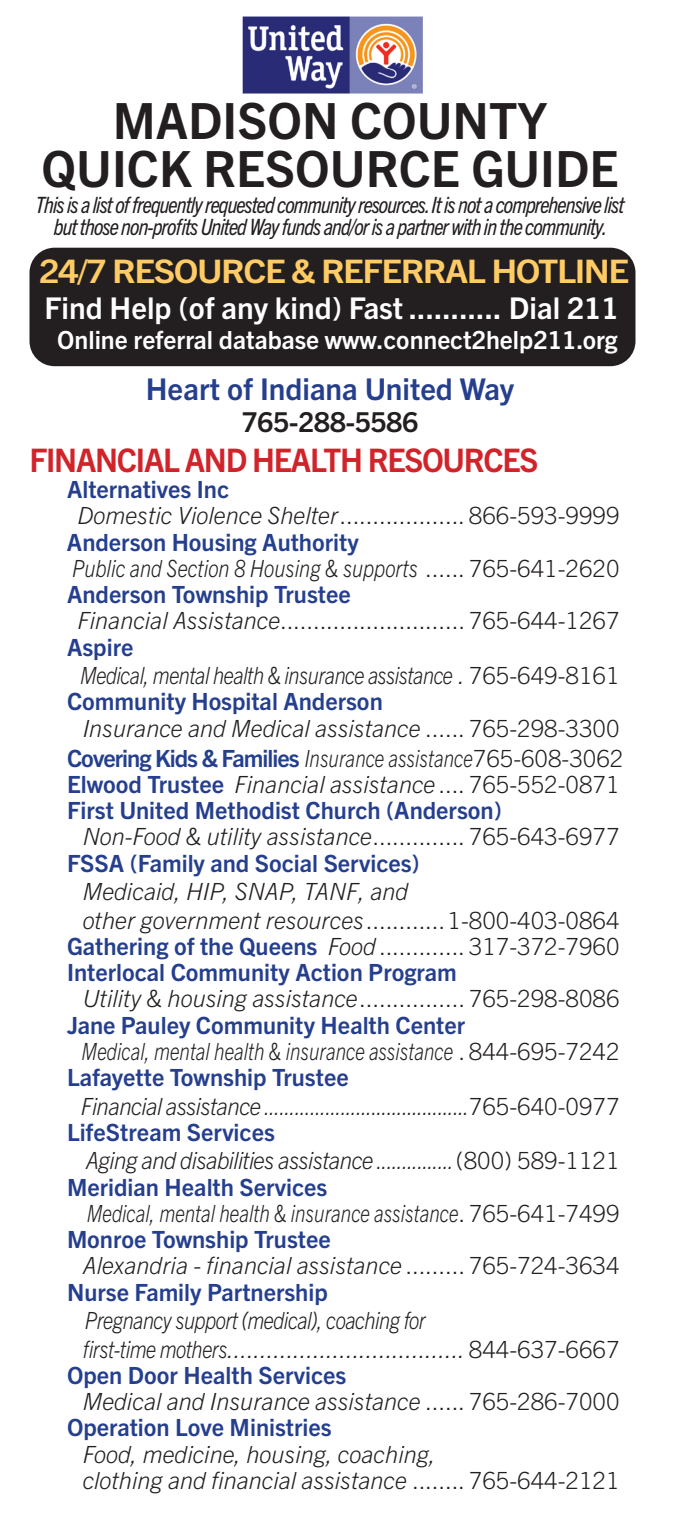
<style>
.page{position:relative;width:675px;height:1530px;background:#fff}
.page>*{position:absolute;margin:0;border:0;box-sizing:border-box;transform-origin:0 0}
.t1{font:700 50px/48px "Trade Gothic Next LT Pro";color:#231f20;text-align:center}
.t2{font:700 32.5px "Trade Gothic Next LT Pro";letter-spacing:-.04em;color:#fecb64;scale:1.1 1}
.t3{font:700 32.5px "Trade Gothic Next LT Pro";letter-spacing:-.04em;color:#d1232a}
.t4{font:700 30px "Trade Gothic Next LT Pro";color:#fff}
.t5{font:700 30px "Trade Gothic Next LT Pro";color:#253f8e}
.t6{font:700 27.5px "Trade Gothic Next LT Pro";color:#231f20}
.t7{font:700 25px "Trade Gothic Next LT Pro";color:#fff}
.t8{font:700 23.75px/26.2px "Trade Gothic Next LT Pro";color:#253f8e}
.t9{font:italic 300 23.75px/26.2px "Trade Gothic Next LT Pro";color:#231f20}
.t10{font:italic 300 23.75px/26.2px "Trade Gothic Next LT Pro";letter-spacing:-.025em;color:#231f20;scale:.85 1}
.t11{font:italic 300 23.75px/26.2px "Trade Gothic Next LT Pro";letter-spacing:-.025em;color:#231f20;scale:.95 1}
.t12{font:italic 300 23.75px/26.2px "Trade Gothic Next LT Pro";color:#231f20;scale:.8 1}
.t13{font:300 23.75px "Trade Gothic Next LT Pro";color:#231f20}
.t14{font:italic 300 23.75px "Trade Gothic Next LT Pro";color:#231f20;scale:.85 1}
.t15{font:italic condensed 22.5px/22.5px "Trade Gothic Next LT Pro";letter-spacing:-.04em;color:#231f20;text-align:center}
.s1{font-weight:400;font-style:italic;font-stretch:condensed;font-size:22.5px;color:#231f20}
.s2{font-style:italic}
.s3{font-style:normal}
.s4{font-weight:700;font-style:normal;color:#253f8e}
.s5{font-weight:300;font-style:italic;color:#231f20}
.s6{font-weight:300;color:#231f20}
</style>
<div class="page">
<div style="left:29px;top:248px;width:606px;height:118px;background:#231f20;border-radius:25px"></div>
<img style="left:242px;top:16px;width:181px;height:78px">
<h1 class="t1" style="left:42px;top:93px;width:578px">MADISON COUNTY<br>QUICK RESOURCE GUIDE</h1>
<p class="t15" style="left:36px;top:192px;width:590px">This is a list of frequently requested community resources.It is not a comprehensive list but those non-profits United Way funds and/or is a partner with in the community.</p>
<h2 class="t2" style="left:31px;top:249px;width:546px"><span class="s1">T</span>24/7 RESOURCE &amp; REFERRAL HOTLINE</h2>
<p class="t4" style="left:44px;top:287px;width:576px">Find Help (of any kind) Fast ........... Dial 211</p>
<p class="t7" style="left:57px;top:323px;width:562px">Online referral database www.connect2help211.org</p>
<p class="t5" style="left:146px;top:369px;width:370px">Heart of Indiana United Way</p>
<p class="t6" style="left:242px;top:402px;width:178px">765-288-5586</p>
<h2 class="t3" style="left:30px;top:437px;width:511px">FINANCIAL AND HEALTH RESOURCES</h2>
<p class="t8" style="left:67px;top:475px;width:164px">Alternatives Inc</p>
<p class="t13" style="left:77px;top:499px;width:544px"><span class="s2">Domestic Violence Shelter</span>................... 866-593-9999</p>
<p class="t8" style="left:67px;top:527px;width:293px">Anderson Housing Authority</p>
<p class="t14" style="left:72px;top:552px;width:645px">Public and Section 8 Housing &amp; supports <span class="s3">...... 765-641-2620</span></p>
<p class="t8" style="left:67px;top:580px;width:285px">Anderson Township Trustee</p>
<p class="t13" style="left:77px;top:604px;width:544px"><span class="s2">Financial Assistance</span>............................ 765-644-1267</p>
<p class="t8" style="left:67px;top:632px;width:68px">Aspire</p>
<p class="t10" style="left:67px;top:661px;width:651px;text-indent:13px">Medical, mental health &amp; insurance assistance . <span class="s3">765-649-8161<br></span><span class="s4">Community Hospital Anderson</span></p>
<p class="t9" style="left:67px;top:711px;width:558px;line-height:30px;text-align:center">Insurance and Medical assistance <span class="s3">...... 765-298-3300<br></span><span class="s4">Covering Kids &amp; Families</span> Insurance assistance<span class="s3">765-608-3062</span></p>
<p class="t8" style="left:67px;top:770px;width:554px">Elwood Trustee <span class="s5">Financial assistance</span> <span class="s6">.... 765-552-0871<br></span>First United Methodist Church (Anderson)</p>
<p class="t8" style="left:67px;top:822px;width:554px;text-indent:16px"><span class="s5">Non-Food &amp; utility assistance</span><span class="s6">.............. 765-643-6977<br></span>FSSA (Family and Social Services)</p>
<p class="t9" style="left:83px;top:876px;width:538px;line-height:28.5px">Medicaid, HIP, SNAP, TANF, and<br>other government resources<span class="s3">............1-800-403-0864</span></p>
<p class="t8" style="left:67px;top:932px;width:554px">Gathering of the Queens <span class="s5">Food</span> <span class="s6">............. 317-372-7960<br></span>Interlocal Community Action Program</p>
<p class="t8" style="left:67px;top:984px;width:554px;text-indent:16px"><span class="s5">Utility &amp; housing assistance</span><span class="s6">................ 765-298-8086<br></span>Jane Pauley Community Health Center</p>
<p class="t12" style="left:67px;top:1037px;width:692px;text-indent:15px">Medical, mental health &amp; insurance assistance <span class="s3">. 844-695-7242<br></span><span class="s4">Lafayette Township Trustee</span></p>
<p class="t11" style="left:67px;top:1091px;width:583px;text-indent:14px">Financial assistance ........................................<span class="s3">765-640-0977<br></span><span class="s4">LifeStream Services</span></p>
<p class="t11" style="left:67px;top:1146px;width:583px;text-indent:19px">Aging and disabilities assistance ...............<span class="s3">(800) 589-1121<br></span><span class="s4">Meridian Health Services</span></p>
<p class="t12" style="left:67px;top:1199px;width:692px;text-indent:20px">Medical, mental health &amp; insurance assistance<span class="s3">. 765-641-7499<br></span><span class="s4">Monroe Township Trustee</span></p>
<p class="t9" style="left:67px;top:1251px;width:554px;text-indent:16px">Alexandria - financial assistance <span class="s3">......... 765-724-3634<br></span><span class="s4">Nurse Family Partnership</span></p>
<p class="t10" style="left:83px;top:1305px;width:633px;line-height:28.5px">Pregnancy support (medical), coaching for<br>first-time mothers.................................... <span class="s3">844-637-6667</span></p>
<p class="t8" style="left:67px;top:1361px;width:281px">Open Door Health Services</p>
<p class="t9" style="left:83px;top:1387px;width:538px">Medical and Insurance assistance <span class="s3">...... 765-286-7000</span></p>
<p class="t8" style="left:67px;top:1413px;width:266px">Operation Love Ministries</p>
<p class="t9" style="left:83px;top:1439px;width:538px">Food, medicine, housing, coaching,<br>clothing and financial assistance <span class="s3">........ 765-644-2121</span></p>
</div>
